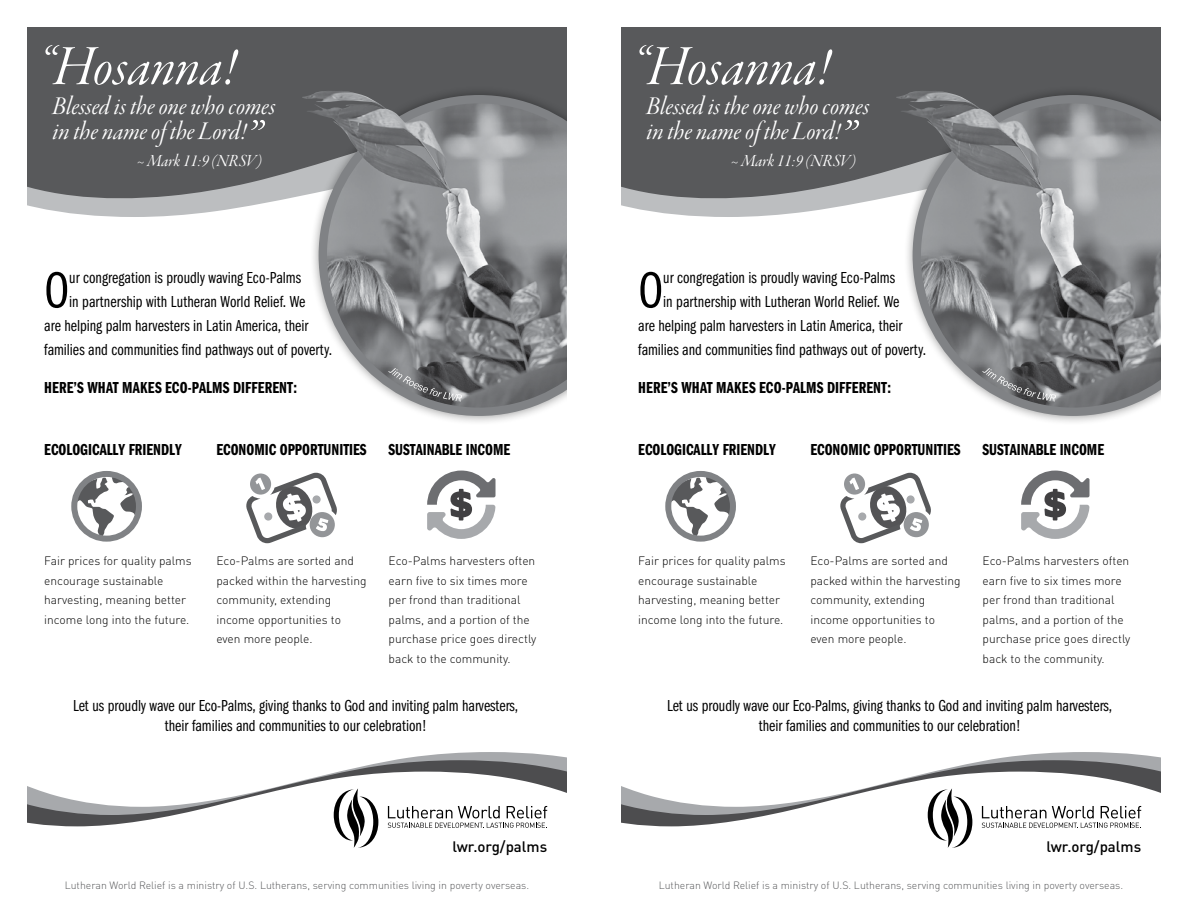
<style>
.page{position:relative;width:1188px;height:918px;background:#fff}
.page>*{position:absolute;margin:0;border:0;box-sizing:border-box;transform-origin:0 0}
.t1{font:60px "Garamond Premr Pro It Disp";color:#fff}
.t2{font:52.5px "Franklin Gothic Book Cmpr";color:#000}
.t3{font:27px/25.5px "Garamond Premr Pro It Disp";color:#fff}
.t4{font:18px "Garamond Premr Pro It Disp";color:#fff}
.t5{font:16.5px/19.5px "Franklin Gothic Book Cmpr";color:#000;text-align:center}
.t6{font:16.5px "Franklin Gothic Demi Cmpr";color:#000}
.t7{font:500 15px "DINOT";color:#000}
.t8{font:300 12px/19.5px "DINOT";color:#000}
.t9{font:300 10.5px "DINOT";color:#58595b}
</style>
<div class="page">
<svg style="left:401px;top:752px;width:166px;height:7px"></svg>
<svg style="left:342px;top:759px;width:225px;height:12px;background:#7d7d7f"></svg>
<svg style="left:27px;top:771px;width:540px;height:57px"></svg>
<svg style="left:995px;top:752px;width:166px;height:7px"></svg>
<svg style="left:936px;top:759px;width:225px;height:12px;background:#7d7d7f"></svg>
<svg style="left:621px;top:771px;width:540px;height:57px"></svg>
<div style="left:27px;top:27px;width:540px;height:126px;background:#58595b"></div>
<svg style="left:27px;top:203px;width:237px;height:14px;fill:#bcbec0"></svg>
<svg style="left:27px;top:153px;width:282px;height:50px;background:#727476"></svg>
<div style="left:621px;top:27px;width:540px;height:126px;background:#58595b"></div>
<svg style="left:621px;top:203px;width:237px;height:14px;fill:#bcbec0"></svg>
<svg style="left:621px;top:153px;width:282px;height:50px;background:#727476"></svg>
<svg style="left:388px;top:806px;width:159px;height:22px"></svg>
<svg style="left:334px;top:788px;width:45px;height:60px"></svg>
<svg style="left:982px;top:806px;width:159px;height:22px"></svg>
<svg style="left:928px;top:788px;width:45px;height:60px"></svg>
<svg style="left:246px;top:473px;width:91px;height:70px"></svg>
<svg style="left:840px;top:473px;width:91px;height:70px"></svg>
<svg style="left:71px;top:471px;width:71px;height:71px"></svg>
<svg style="left:665px;top:471px;width:71px;height:71px"></svg>
<svg style="left:427px;top:471px;width:69px;height:68px"></svg>
<svg style="left:1021px;top:471px;width:69px;height:68px"></svg>
<div style="left:309px;top:86px;width:258px;height:339px;background:#000;opacity:.4"></div>
<svg style="left:319px;top:95px;width:248px;height:321px;background:#929496"></svg>
<div style="left:903px;top:86px;width:258px;height:339px;background:#000;opacity:.4"></div>
<svg style="left:913px;top:95px;width:248px;height:321px;background:#929496"></svg>
<svg style="left:388px;top:368px;width:74px;height:34px;background:#767779"></svg>
<svg style="left:982px;top:368px;width:74px;height:34px;background:#767779"></svg>
<img style="left:301px;top:91px;width:148px;height:99px">
<img style="left:895px;top:91px;width:148px;height:99px">
<h1 class="t1" style="left:37px;top:35px;width:200px">“Hosanna!</h1>
<h3 class="t3" style="left:53px;top:95px;width:224px">Blessed is the one who comes in the name of the Lord!</h3>
<h3 class="t4" style="left:137px;top:152px;width:126px">~ Mark 11:9 (NRSV)</h3>
<h1 class="t1" style="left:631px;top:35px;width:200px">“Hosanna!</h1>
<h3 class="t3" style="left:647px;top:95px;width:224px">Blessed is the one who comes in the name of the Lord!</h3>
<h3 class="t4" style="left:731px;top:152px;width:126px">~ Mark 11:9 (NRSV)</h3>
<h1 class="t1" style="left:244px;top:110px;width:19px">”</h1>
<h1 class="t1" style="left:838px;top:110px;width:19px">”</h1>
<h2 class="t2" style="left:44px;top:261px;width:27px">O</h2>
<h3 class="t5" style="left:69px;top:268px;width:233px">ur congregation is proudly waving Eco-Palms</h3>
<h3 class="t5" style="left:69px;top:293px;width:238px">in partnership with Lutheran World Relief. We</h3>
<h3 class="t5" style="left:44px;top:317px;width:266px">are helping palm harvesters in Latin America, their</h3>
<h3 class="t5" style="left:44px;top:341px;width:289px">families and communities find pathways out of poverty.</h3>
<h3 class="t6" style="left:44px;top:378px;width:254px">HERE’S WHAT MAKES ECO-PALMS DIFFERENT:</h3>
<h2 class="t2" style="left:638px;top:261px;width:27px">O</h2>
<h3 class="t5" style="left:663px;top:268px;width:233px">ur congregation is proudly waving Eco-Palms</h3>
<h3 class="t5" style="left:663px;top:293px;width:238px">in partnership with Lutheran World Relief. We</h3>
<h3 class="t5" style="left:638px;top:317px;width:266px">are helping palm harvesters in Latin America, their</h3>
<h3 class="t5" style="left:638px;top:341px;width:289px">families and communities find pathways out of poverty.</h3>
<h3 class="t6" style="left:638px;top:378px;width:254px">HERE’S WHAT MAKES ECO-PALMS DIFFERENT:</h3>
<h3 class="t6" style="left:44px;top:440px;width:139px">ECOLOGICALLY FRIENDLY</h3>
<h3 class="t6" style="left:216px;top:440px;width:152px">ECONOMIC OPPORTUNITIES</h3>
<h3 class="t6" style="left:389px;top:440px;width:123px">SUSTAINABLE INCOME</h3>
<h3 class="t6" style="left:638px;top:440px;width:139px">ECOLOGICALLY FRIENDLY</h3>
<h3 class="t6" style="left:810px;top:440px;width:152px">ECONOMIC OPPORTUNITIES</h3>
<h3 class="t6" style="left:983px;top:440px;width:123px">SUSTAINABLE INCOME</h3>
<p class="t8" style="left:44px;top:551px;width:149px">Fair prices for quality palms encourage sustainable harvesting, meaning better income long into the future.</p>
<p class="t8" style="left:216px;top:551px;width:152px">Eco-Palms are sorted and packed within the harvesting community, extending income opportunities to even more people.</p>
<p class="t8" style="left:389px;top:551px;width:149px">Eco-Palms harvesters often earn five to six times more per frond than traditional palms, and a portion of the purchase price goes directly back to the community.</p>
<p class="t8" style="left:638px;top:551px;width:149px">Fair prices for quality palms encourage sustainable harvesting, meaning better income long into the future.</p>
<p class="t8" style="left:810px;top:551px;width:152px">Eco-Palms are sorted and packed within the harvesting community, extending income opportunities to even more people.</p>
<p class="t8" style="left:983px;top:551px;width:149px">Eco-Palms harvesters often earn five to six times more per frond than traditional palms, and a portion of the purchase price goes directly back to the community.</p>
<h3 class="t5" style="left:73px;top:696px;width:447px">Let us proudly wave our Eco-Palms, giving thanks to God and inviting palm harvesters, their families and communities to our celebration!</h3>
<h3 class="t5" style="left:667px;top:696px;width:447px">Let us proudly wave our Eco-Palms, giving thanks to God and inviting palm harvesters, their families and communities to our celebration!</h3>
<p class="t7" style="left:452px;top:837px;width:96px">lwr.org/palms</p>
<p class="t7" style="left:1046px;top:837px;width:96px">lwr.org/palms</p>
<p class="t9" style="left:65px;top:879px;width:466px">Lutheran World Relief is a ministry of U.S. Lutherans, serving communities living in poverty overseas.</p>
<p class="t9" style="left:659px;top:879px;width:466px">Lutheran World Relief is a ministry of U.S. Lutherans, serving communities living in poverty overseas.</p>
</div>
